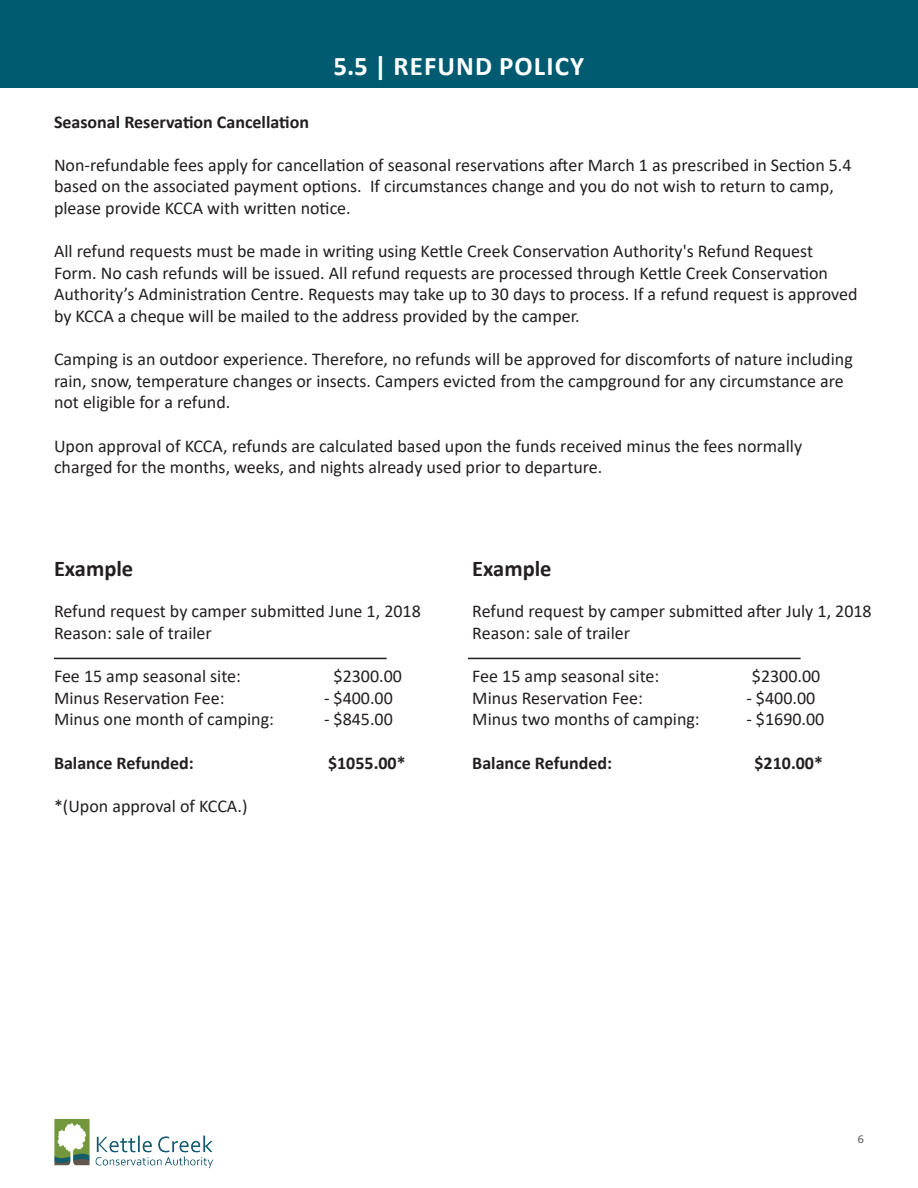
<style>
.page{position:relative;width:918px;height:1188px;background:#fff}
.page>*{position:absolute;margin:0;border:0;box-sizing:border-box;transform-origin:0 0}
.t1{font:700 27px "Calibri";letter-spacing:.04em;color:#fff}
.t2{font:700 22.5px "Calibri";color:#231f20}
.t3{font:18px/21.6px "Calibri";color:#231f20}
.t4{font:700 18px "Calibri";color:#231f20}
.t5{font:300 12px "Calibri";color:#231f20}
.s1{color:#fff}
</style>
<div class="page">
<div style="left:0;top:0;width:918px;height:87px;background:#005b70"></div>
<hr style="left:468px;top:658px;width:333px;height:1px;background:#231f20">
<hr style="left:54px;top:658px;width:333px;height:1px;background:#231f20">
<img style="left:54px;top:1118px;width:159px;height:51px">
<h1 class="t1" style="left:333px;top:47px;width:252px">5.5 | REFUND POLICY</h1>
<p class="t4" style="left:54px;top:109px;width:257px">Seasonal Reservation Cancellation</p>
<p class="t3" style="left:54px;top:154px;width:799px">Non-refundable fees apply for cancellation of seasonal reservations after March 1 as prescribed in Section 5.4 based on the associated payment options. If circumstances change and you do not wish to return to camp, please provide KCCA with written notice.</p>
<p class="t3" style="left:54px;top:240px;width:805px">All refund requests must be made in writing using Kettle Creek Conservation Authority's Refund Request Form. No cash refunds will be issued. All refund requests are processed through Kettle Creek Conservation Authority’s Administration Centre. Requests may take up to 30 days to process. If a refund request is approved by KCCA a cheque will be mailed to the address provided by the camper.</p>
<p class="t3" style="left:54px;top:348px;width:800px">Camping is an outdoor experience. Therefore, no refunds will be approved for discomforts of nature including rain, snow, temperature changes or insects. Campers evicted from the campground for any circumstance are not eligible for a refund.</p>
<p class="t3" style="left:54px;top:434px;width:750px">Upon approval of KCCA, refunds are calculated based upon the funds received minus the fees normally charged for the months, weeks, and nights already used prior to departure.</p>
<p class="t2" style="left:54px;top:553px;width:81px">Example</p>
<p class="t3" style="left:54px;top:600px;width:368px">Refund request by camper submitted June 1, 2018<br>Reason: sale of trailer</p>
<p class="t3" style="left:54px;top:665px;width:189px">Fee 15 amp seasonal site:</p>
<p class="t3" style="left:324px;top:665px;width:79px"><span class="s1">-</span> $2300.00</p>
<p class="t3" style="left:54px;top:687px;width:172px">Minus Reservation Fee:</p>
<p class="t3" style="left:324px;top:687px;width:70px">- $400.00</p>
<p class="t3" style="left:54px;top:708px;width:222px">Minus one month of camping:</p>
<p class="t3" style="left:324px;top:708px;width:70px">- $845.00</p>
<p class="t4" style="left:54px;top:750px;width:141px">Balance Refunded:</p>
<p class="t4" style="left:328px;top:750px;width:79px">$1055.00*</p>
<p class="t3" style="left:54px;top:795px;width:195px">*(Upon approval of KCCA.)</p>
<p class="t2" style="left:472px;top:553px;width:81px">Example</p>
<p class="t3" style="left:472px;top:600px;width:401px">Refund request by camper submitted after July 1, 2018<br>Reason: sale of trailer</p>
<p class="t3" style="left:472px;top:665px;width:189px">Fee 15 amp seasonal site:</p>
<p class="t3" style="left:742px;top:665px;width:79px"><span class="s1">-</span> $2300.00</p>
<p class="t3" style="left:472px;top:687px;width:172px">Minus Reservation Fee:</p>
<p class="t3" style="left:746px;top:687px;width:70px">- $400.00</p>
<p class="t3" style="left:472px;top:708px;width:229px">Minus two months of camping:</p>
<p class="t3" style="left:746px;top:708px;width:79px">- $1690.00</p>
<p class="t4" style="left:472px;top:750px;width:141px">Balance Refunded:</p>
<p class="t4" style="left:755px;top:750px;width:70px">$210.00*</p>
<p class="t5" style="left:858px;top:1132px;width:8px">6</p>
</div>
